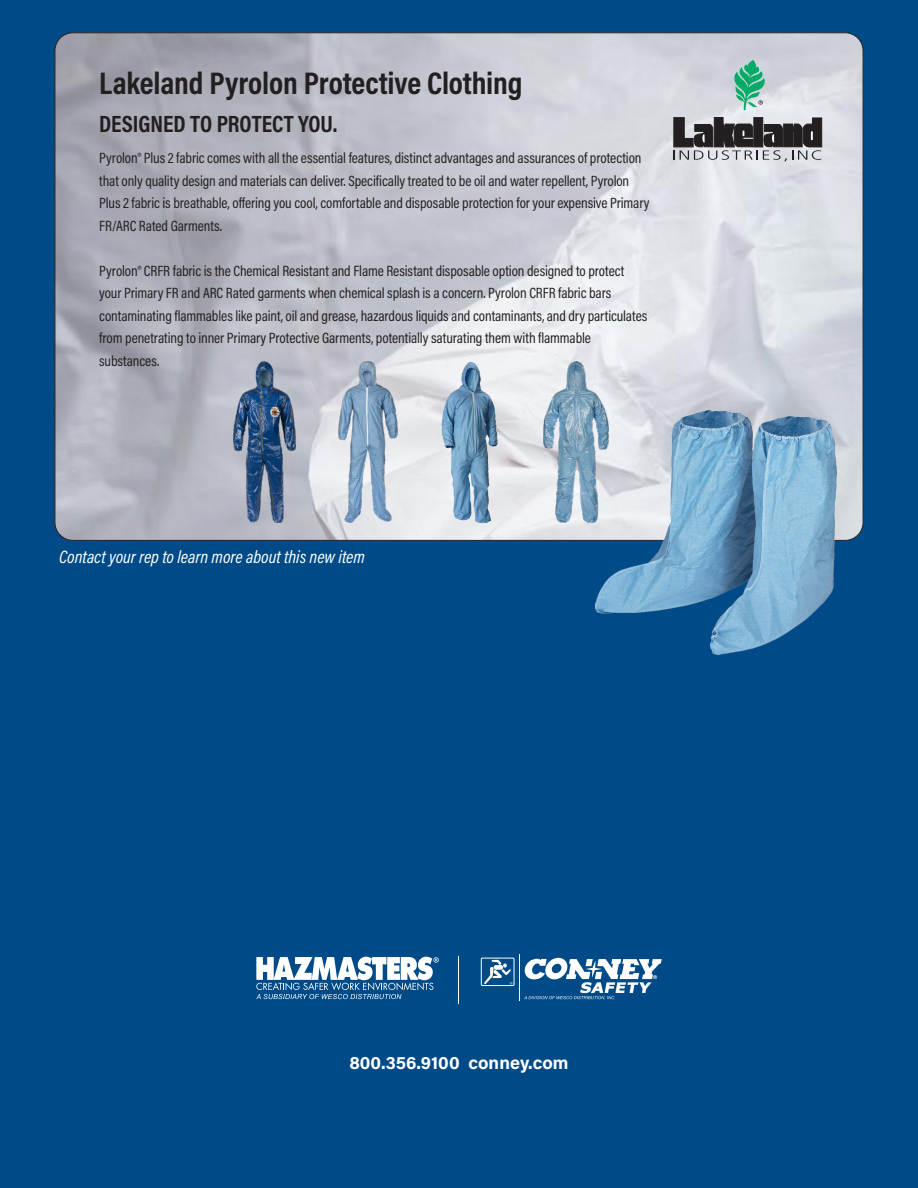
<style>
.page{position:relative;width:918px;height:1188px;background:#004b87}
.page>*{position:absolute;margin:0;border:0;box-sizing:border-box;transform-origin:0 0}
.Headers{font:700 31.5px "Acumin Pro Cond";letter-spacing:-.005em;color:#231f20}
.Headers-2{font:700 23.7px "Acumin Pro Cond";color:#231f20}
.t1{font:italic 18px "Acumin Pro Cond";color:#fff}
.t2{font:700 18px "Acumin Pro";color:#fff}
.body{font:15px/22.5px "Acumin Pro Cond";letter-spacing:-.005em;color:#231f20}
</style>
<div class="page">
<svg style="left:256px;top:957px;width:183px;height:42px"></svg>
<hr style="left:458px;top:956px;width:1px;height:48px;background:#fff">
<div style="left:481px;top:958px;width:33px;height:28px;border:1px solid #fff"></div>
<svg style="left:484px;top:960px;width:29px;height:25px"></svg>
<hr style="left:519px;top:954px;width:1px;height:47px;background:#fff">
<svg style="left:524px;top:958px;width:138px;height:42px"></svg>
<img style="left:55px;top:33px;width:808px;height:507px">
<svg style="left:674px;top:117px;width:148px;height:44px;background:#757477"></svg>
<svg style="left:734px;top:60px;width:31px;height:50px;background:#70c2a5"></svg>
<img style="left:543px;top:362px;width:65px;height:161px">
<img style="left:338px;top:362px;width:60px;height:161px">
<img style="left:432px;top:362px;width:78px;height:161px">
<img style="left:233px;top:362px;width:62px;height:161px">
<img style="left:595px;top:410px;width:242px;height:244px">
<p class="Headers" style="left:99px;top:63px;width:425px">Lakeland Pyrolon Protective Clothing</p>
<p class="Headers-2" style="left:99px;top:108px;width:240px">DESIGNED TO PROTECT YOU.</p>
<p class="body" style="left:99px;top:146px;width:552px">Pyrolon® Plus 2 fabric comes with all the essential features, distinct advantages and assurances of protection that only quality design and materials can deliver. Specifically treated to be oil and water repellent, Pyrolon Plus 2 fabric is breathable, offering you cool, comfortable and disposable protection for your expensive Primary FR/ARC Rated Garments.</p>
<p class="body" style="left:99px;top:259px;width:550px">Pyrolon® CRFR fabric is the Chemical Resistant and Flame Resistant disposable option designed to protect your Primary FR and ARC Rated garments when chemical splash is a concern. Pyrolon CRFR fabric bars contaminating flammables like paint, oil and grease, hazardous liquids and contaminants, and dry particulates from penetrating to inner Primary Protective Garments, potentially saturating them with flammable substances.</p>
<p class="t1" style="left:59px;top:545px;width:307px">Contact your rep to learn more about this new item</p>
<p class="t2" style="left:349px;top:1051px;width:221px">800.356.9100 conney.com</p>
</div>
